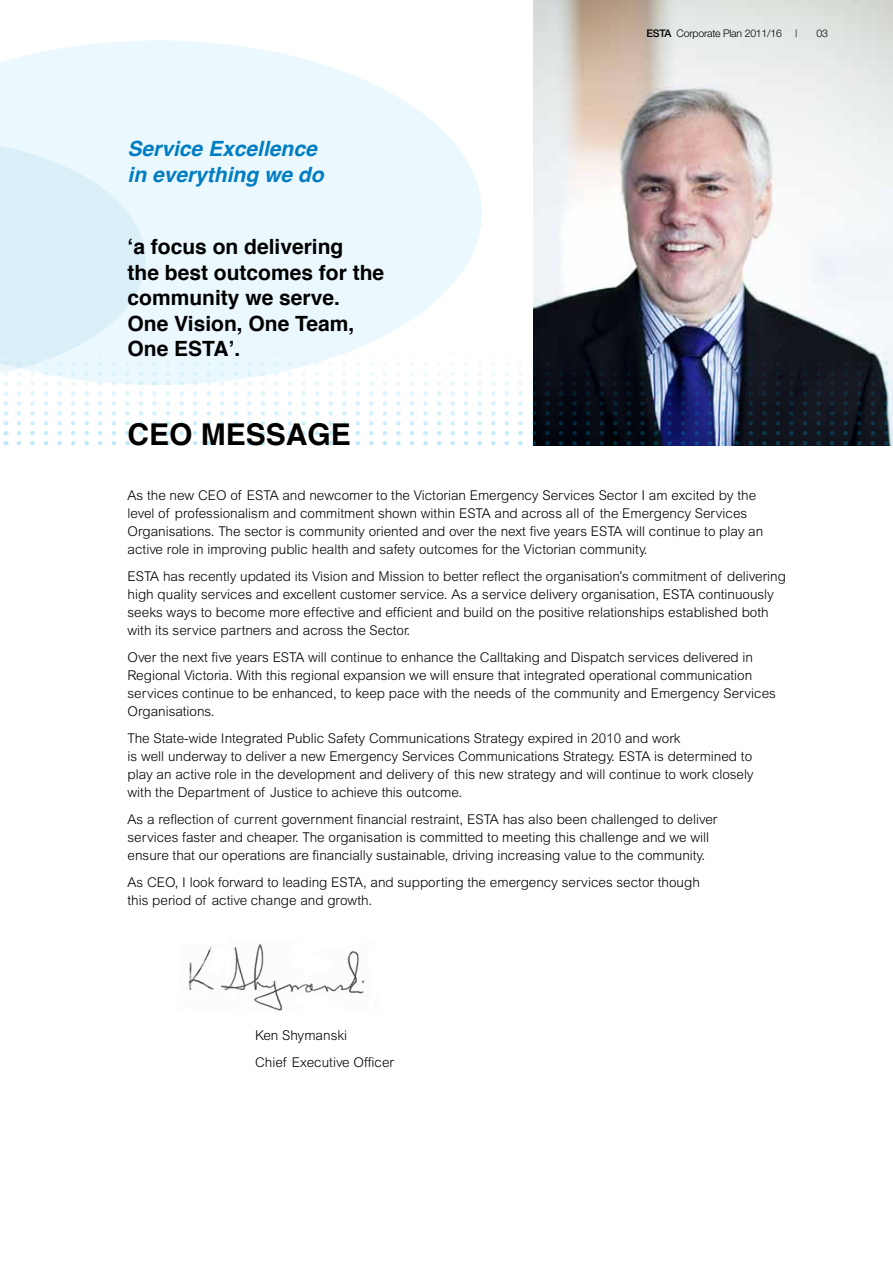
<style>
.page{position:relative;width:893px;height:1263px;background:#fff}
.page>*{position:absolute;margin:0;border:0;box-sizing:border-box;transform-origin:0 0}
.t1{font:700 30px "Helvetica";color:#000}
.t2{font:700 21px/25.5px "Helvetica";color:#000}
.t3{font:italic 700 21px/25.5px "Helvetica";color:#007dc3}
.t4{font:300 13.5px/18px "Arial";color:#000}
.t5{font:300 10.5px "Helvetica Neue";letter-spacing:-.02em;color:#000}
.s1{font-weight:500}
</style>
<div class="page">
<img style="left:534px;top:0;width:359px;height:446px">
<svg style="left:0;top:40px;width:449px;height:97px;fill:#ebf8fd"></svg>
<svg style="left:0;top:137px;width:893px;height:298px"></svg>
<svg style="left:19px;top:441px;width:874px;height:4px"></svg>
<img style="left:188px;top:944px;width:177px;height:67px">
<h2 class="t3" style="left:128px;top:136px;width:198px">Service Excellence in everything we do</h2>
<h2 class="t2" style="left:128px;top:234px;width:258px">‘a focus on delivering<br>the best outcomes for the community we serve.<br>One Vision, One Team,<br>One ESTA’.</h2>
<h1 class="t1" style="left:128px;top:410px;width:120px">CEO Messa</h1>
<h1 class="t1" style="left:308px;top:410px;width:41px">ge</h1>
<p class="t5" style="left:646px;top:26px;width:137px"><span class="s1">ESTA</span> Corporate Plan 2011/16</p>
<p class="t5" style="left:795px;top:26px;width:4px">|</p>
<p class="t5" style="left:816px;top:26px;width:13px">03</p>
<p class="t4" style="left:128px;top:486px;width:637px">As the new CEO of ESTA and newcomer to the Victorian Emergency Services Sector I am excited by the level of professionalism and commitment shown within ESTA and across all of the Emergency Services Organisations. The sector is community oriented and over the next five years ESTA will continue to play an active role in improving public health and safety outcomes for the Victorian community.</p>
<p class="t4" style="left:128px;top:567px;width:660px">ESTA has recently updated its Vision and Mission to better reflect the organisation’s commitment of delivering high quality services and excellent customer service. As a service delivery organisation, ESTA continuously seeks ways to become more effective and efficient and build on the positive relationships established both with its service partners and across the Sector.</p>
<p class="t4" style="left:128px;top:648px;width:650px">Over the next five years ESTA will continue to enhance the Calltaking and Dispatch services delivered in Regional Victoria. With this regional expansion we will ensure that integrated operational communication services continue to be enhanced, to keep pace with the needs of the community and Emergency Services Organisations.</p>
<p class="t4" style="left:128px;top:729px;width:628px">The State-wide Integrated Public Safety Communications Strategy expired in 2010 and work<br>is well underway to deliver a new Emergency Services Communications Strategy. ESTA is determined to play an active role in the development and delivery of this new strategy and will continue to work closely with the Department of Justice to achieve this outcome.</p>
<p class="t4" style="left:128px;top:810px;width:591px">As a reflection of current government financial restraint, ESTA has also been challenged to deliver services faster and cheaper. The organisation is committed to meeting this challenge and we will ensure that our operations are financially sustainable, driving increasing value to the community.</p>
<p class="t4" style="left:128px;top:873px;width:574px">As CEO, I look forward to leading ESTA, and supporting the emergency services sector though this period of active change and growth.</p>
<p class="t4" style="left:255px;top:1021px;width:140px;line-height:27px">Ken Shymanski<br>Chief Executive Officer</p>
</div>
